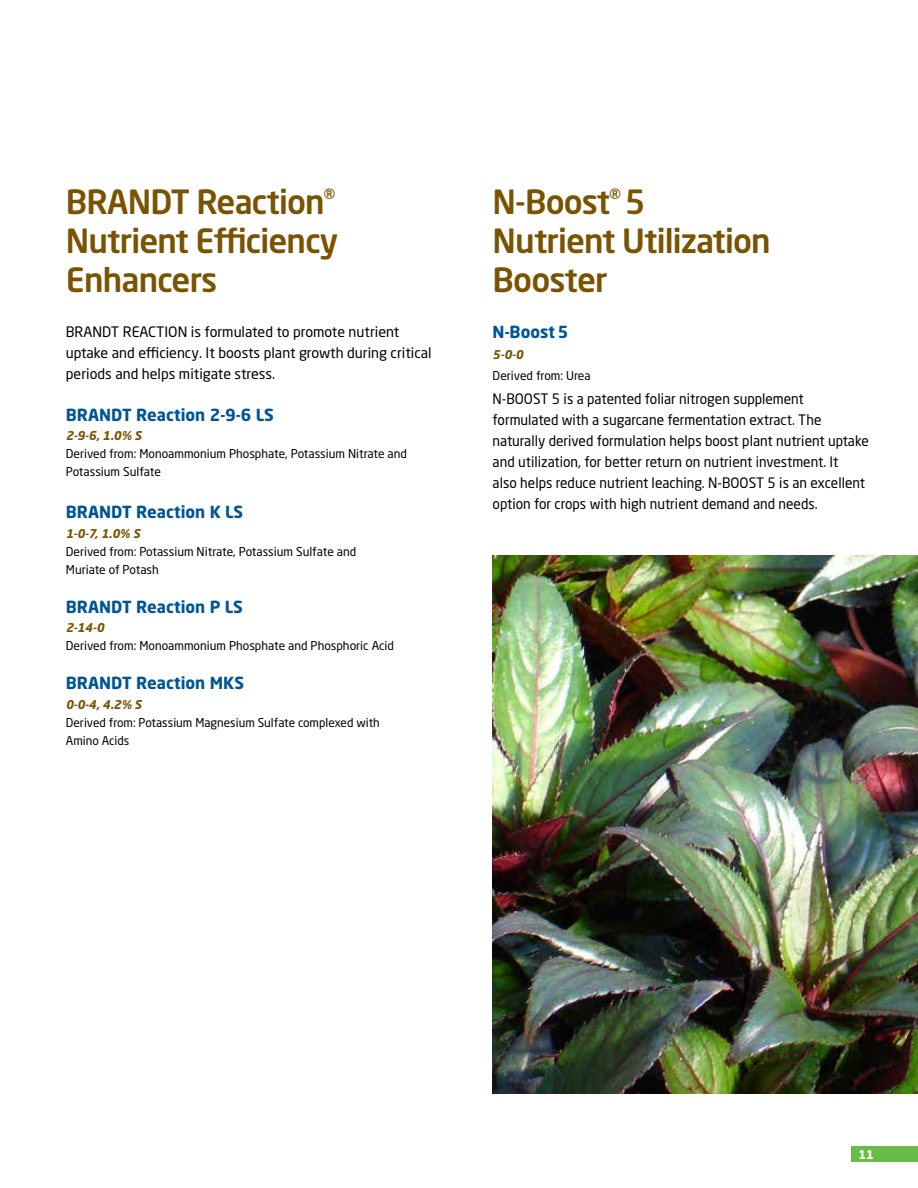
<style>
.page{position:relative;width:918px;height:1188px;background:#fff}
.page>*{position:absolute;margin:0;border:0;box-sizing:border-box;transform-origin:0 0}
.t1{font:500 33px/39px "Neo Sans Pro";letter-spacing:-.025em;color:#795300;text-align:justify}
.t2{font:700 16.5px "Neo Sans Pro";color:#005596}
.t3{font:14.25px/21px "Neo Sans Pro";color:#000;scale:.96 1}
.t4{font:14.25px/21px "Neo Sans Pro";color:#000}
.t5{font:12px/18px "Neo Sans Pro";color:#000}
.t6{font:italic 700 12px "Neo Sans Pro";color:#795300}
.t7{font:700 12px "Neo Sans Pro";color:#fff}
</style>
<div class="page">
<img style="left:493px;top:555px;width:425px;height:539px">
<div style="left:851px;top:1147px;width:67px;height:15px;background:#68bd49"></div>
<h1 class="t1" style="left:66px;top:182px;width:274px">BRANDT Reaction<sup>® </sup>Nutrient Efficiency Enhancers</h1>
<p class="t4" style="left:66px;top:321px;width:367px">BRANDT REACTION is formulated to promote nutrient uptake and efficiency. It boosts plant growth during critical periods and helps mitigate stress.</p>
<p class="t2" style="left:66px;top:404px;width:210px">BRANDT Reaction 2-9-6 LS</p>
<p class="t6" style="left:66px;top:428px;width:77px">2-9-6, 1.0% S</p>
<p class="t5" style="left:66px;top:445px;width:343px">Derived from: Monoammonium Phosphate, Potassium Nitrate and<br>Potassium Sulfate</p>
<p class="t2" style="left:66px;top:502px;width:179px">BRANDT Reaction K LS</p>
<p class="t6" style="left:66px;top:526px;width:76px">1-0-7, 1.0% S</p>
<p class="t5" style="left:66px;top:542px;width:292px">Derived from: Potassium Nitrate, Potassium Sulfate and<br>Muriate of Potash</p>
<p class="t2" style="left:66px;top:596px;width:178px">BRANDT Reaction P LS</p>
<p class="t6" style="left:66px;top:620px;width:40px">2-14-0</p>
<p class="t5" style="left:66px;top:637px;width:330px">Derived from: Monoammonium Phosphate and Phosphoric Acid</p>
<p class="t2" style="left:66px;top:673px;width:180px">BRANDT Reaction MKS</p>
<p class="t6" style="left:66px;top:697px;width:77px">0-0-4, 4.2% S</p>
<p class="t5" style="left:66px;top:713px;width:316px">Derived from: Potassium Magnesium Sulfate complexed with<br>Amino Acids</p>
<h1 class="t1" style="left:493px;top:182px;width:280px;text-align:left">N-Boost<sup>®</sup> 5<br>Nutrient Utilization<br>Booster</h1>
<p class="t2" style="left:493px;top:322px;width:77px">N-Boost5</p>
<p class="t6" style="left:493px;top:347px;width:32px">5-0-0</p>
<p class="t5" style="left:493px;top:367px;width:99px">Derived from: Urea</p>
<p class="t3" style="left:493px;top:388px;width:393px">N-BOOST 5 is a patented foliar nitrogen supplement formulated with a sugarcane fermentation extract. The naturally derived formulation helps boost plant nutrient uptake and utilization, for better return on nutrient investment. It<br>also helps reduce nutrient leaching. N-BOOST 5 is an excellent option for crops with high nutrient demand and needs.</p>
<p class="t7" style="left:858px;top:1146px;width:17px">11</p>
</div>
